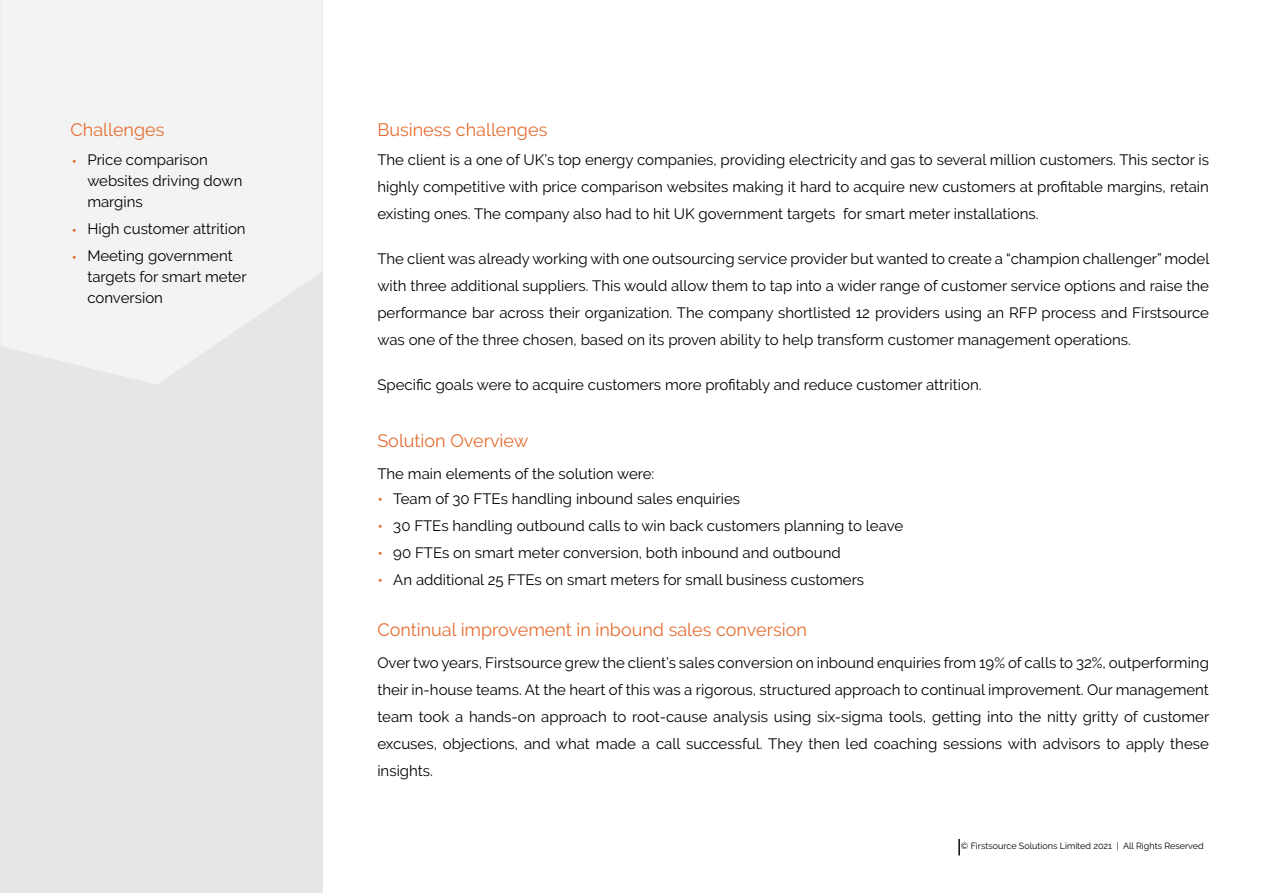
<style>
.page{position:relative;width:1263px;height:893px;background:#fff}
.page>*{position:absolute;margin:0;border:0;box-sizing:border-box;transform-origin:0 0}
.t1{font:18px "Raleway";color:#e56e33}
.t2{font:16.5px/27px "Raleway";color:#e56e33}
.t3{font:15px/27px "Raleway";color:#000}
.t4{font:9px "Raleway";color:#000}
</style>
<div class="page">
<div style="left:0;top:0;width:323px;height:893px;background:#e5e6e5"></div>
<svg style="left:1px;top:0;width:321px;height:384px;fill:#f2f3f2"></svg>
<svg style="left:959px;top:839px;width:1px;height:16px"></svg>
<p class="t1" style="left:71px;top:119px;width:95px">Challenges</p>
<p class="t1" style="left:377px;top:119px;width:172px">Business challenges</p>
<p class="t2" style="left:71px;top:147px;width:7px">•</p>
<p class="t2" style="left:71px;top:216px;width:7px">• •</p>
<p class="t3" style="left:87px;top:149px;width:157px;line-height:21px">Price comparison websites driving down margins</p>
<p class="t3" style="left:87px;top:215px;width:160px">High customer attrition<br>Meeting government</p>
<p class="t3" style="left:87px;top:266px;width:161px;line-height:21px">targets for smart meter conversion</p>
<p class="t3" style="left:377px;top:146px;width:833px;text-align:justify">The client is a one of UK’s top energy companies, providing electricity and gas to several million customers. This sector is highly competitive with price comparison websites making it hard to acquire new customers at profitable margins, retain existing ones. The company also had to hit UK government targets for smart meter installations.</p>
<p class="t3" style="left:377px;top:245px;width:833px;text-align:justify">The client was already working with one outsourcing service provider but wanted to create a “champion challenger” model with three additional suppliers. This would allow them to tap into a wider range of customer service options and raise the performance bar across their organization. The company shortlisted 12 providers using an RFP process and Firstsource was one of the three chosen, based on its proven ability to help transform customer management operations.</p>
<p class="t3" style="left:377px;top:371px;width:606px">Specific goals were to acquire customers more profitably and reduce customer attrition.</p>
<p class="t1" style="left:377px;top:430px;width:153px">Solution Overview</p>
<p class="t3" style="left:377px;top:460px;width:278px">The main elements of the solution were:</p>
<p class="t2" style="left:377px;top:486px;width:7px;text-align:justify">• • • •</p>
<p class="t3" style="left:393px;top:485px;width:511px">Team of 30 FTEs handling inbound sales enquiries<br>30 FTEs handling outbound calls to win back customers planning to leave 90 FTEs on smart meter conversion, both inbound and outbound<br>An additional 25 FTEs on smart meters for small business customers</p>
<p class="t1" style="left:377px;top:619px;width:431px">Continual improvement in inbound sales conversion</p>
<p class="t3" style="left:377px;top:650px;width:833px;text-align:justify">Over two years, Firstsource grew the client’s sales conversion on inbound enquiries from 19% of calls to 32%, outperforming their in-house teams. At the heart of this was a rigorous, structured approach to continual improvement. Our management team took a hands-on approach to root-cause analysis using six-sigma tools, getting into the nitty gritty of customer excuses, objections, and what made a call successful. They then led coaching sessions with advisors to apply these insights.</p>
<p class="t4" style="left:961px;top:840px;width:244px">© Firstsource Solutions Limited 2021 | All Rights Reserved</p>
</div>
